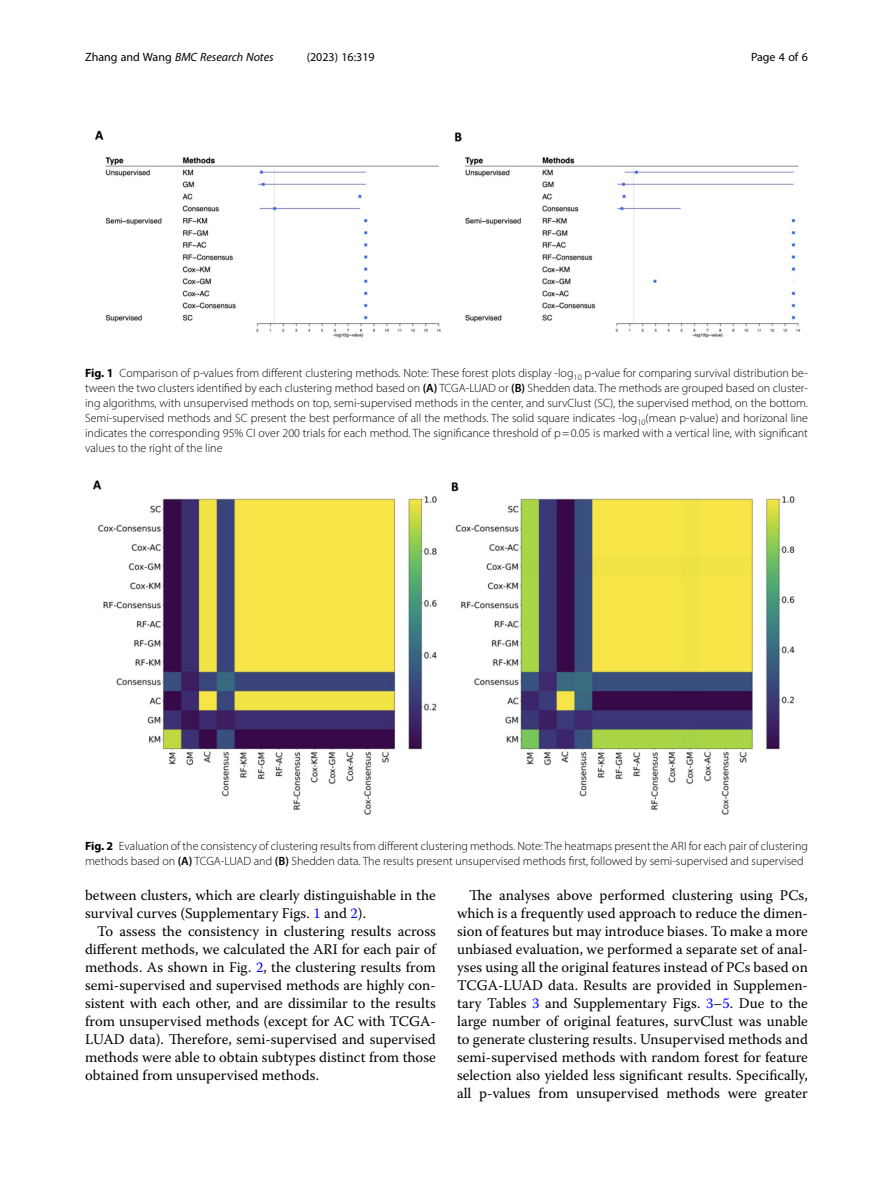
<style>
.page{position:relative;width:893px;height:1191px;background:#fff}
.page>*{position:absolute;margin:0;border:0;box-sizing:border-box;transform-origin:0 0}
.Body_Text_Indent{font:14.7px/18px "Warnock Pro";color:#000;text-align:justify}
.Figure_Caption{font:300 12px/15px "Myriad Pro";color:#000}
.t1{font:italic 12px "Myriad Pro";color:#000}
.t2{font:12px "Myriad Pro";color:#000}
.s1{font-style:normal}
.s2{font-weight:700}
.s3{font-weight:600}
.s4{color:#00f}
</style>
<div class="page">
<img style="left:92px;top:480px;width:703px;height:335px">
<img style="left:94px;top:130px;width:706px;height:208px">
<p class="t1" style="left:85px;top:50px;width:190px"><span class="s1">Zhang and Wang</span> BMC Research Notes</p>
<p class="t2" style="left:307px;top:50px;width:70px">(2023) 16:319</p>
<p class="t2" style="left:751px;top:50px;width:58px">Page 4 of 6</p>
<p class="Figure_Caption" style="left:85px;top:365px;width:724px;text-align:justify"><span class="s2">Fig. 1</span> Comparison of p-values from different clustering methods. Note: These forest plots display -log<sub>10</sub> p-value for comparing survival distribution be&shy;tween the two clusters identified by each clustering method based on <span class="s3">(A)</span> TCGA-LUAD or <span class="s3">(B)</span> Shedden data. The methods are grouped based on cluster&shy;ing algorithms, with unsupervised methods on top, semi-supervised methods in the center, and survClust (SC), the supervised method, on the bottom.<br>Semi-supervised methods and SC present the best performance of all the methods. The solid square indicates -log<sub>10</sub>(mean p-value) and horizonal line indicates the corresponding 95% CI over 200 trials for each method. The significance threshold of p=0.05 is marked with a vertical line, with significant values to the right of the line</p>
<p class="Figure_Caption" style="left:85px;top:839px;width:724px"><span class="s2">Fig. 2</span> Evaluation of the consistency of clustering results from different clustering methods. Note: The heatmaps present the ARI for each pair of clustering methods based on <span class="s3">(A)</span> TCGA-LUAD and <span class="s3">(B)</span> Shedden data. The results present unsupervised methods first, followed by semi-supervised and supervised</p>
<p class="Body_Text_Indent" style="left:85px;top:886px;width:352px">between clusters, which are clearly distinguishable in the survival curves (Supplementary Figs. <span class="s4">1</span> and <span class="s4">2</span>).</p>
<p class="Body_Text_Indent" style="left:85px;top:922px;width:352px;text-indent:12px">To assess the consistency in clustering results across different methods, we calculated the ARI for each pair of methods. As shown in Fig. <span class="s4">2</span>, the clustering results from semi-supervised and supervised methods are highly con&shy;sistent with each other, and are dissimilar to the results from unsupervised methods (except for AC with TCGA-LUAD data). Therefore, semi-supervised and supervised methods were able to obtain subtypes distinct from those obtained from unsupervised methods.</p>
<p class="Body_Text_Indent" style="left:457px;top:886px;width:352px;text-indent:12px">The analyses above performed clustering using PCs, which is a frequently used approach to reduce the dimen&shy;sion of features but may introduce biases. To make a more unbiased evaluation, we performed a separate set of anal&shy;yses using all the original features instead of PCs based on TCGA-LUAD data. Results are provided in Supplemen&shy;tary Tables <span class="s4">3</span> and Supplementary Figs. <span class="s4">3</span>–<span class="s4">5</span>. Due to the large number of original features, survClust was unable to generate clustering results. Unsupervised methods and semi-supervised methods with random forest for feature selection also yielded less significant results. Specifically, all p-values from unsupervised methods were greater</p>
</div>
